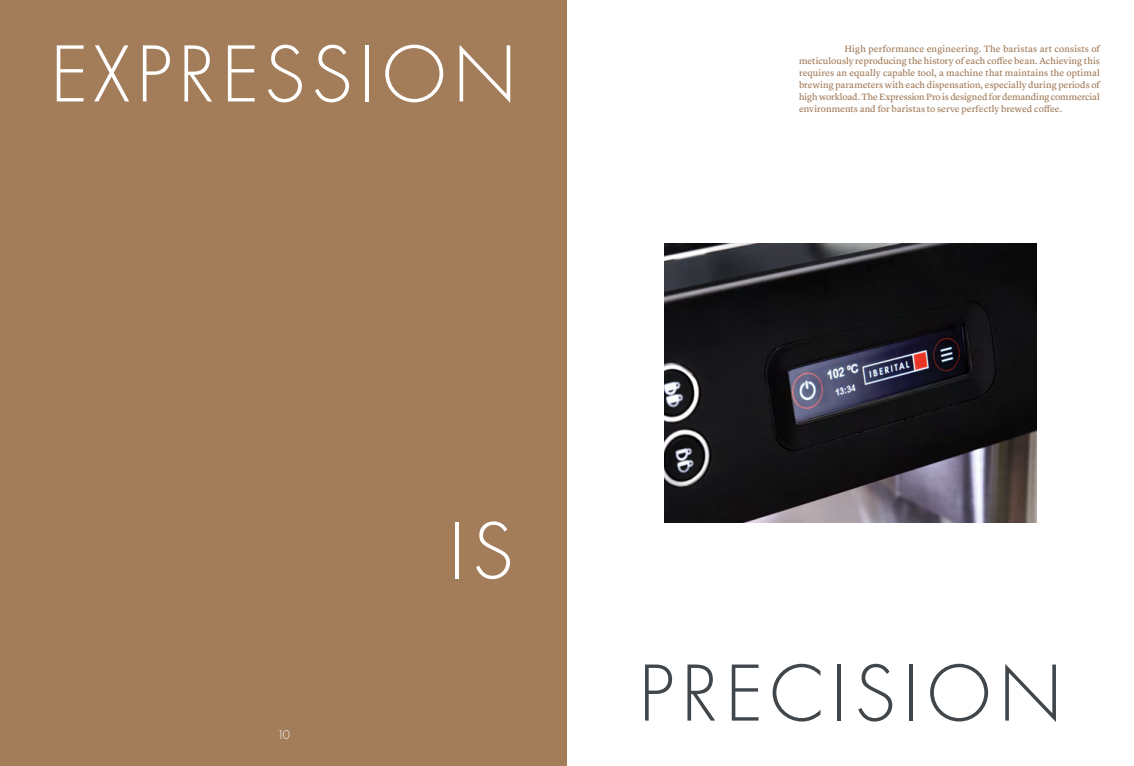
<style>
.page{position:relative;width:1134px;height:766px;background:#fff}
.page>*{position:absolute;margin:0;border:0;box-sizing:border-box;transform-origin:0 0}
.t1{font:300 84px "Futura T";color:#fff}
.t2{font:300 84px "Futura T";letter-spacing:.06em;color:#41464b}
.t3{font:300 13.2px "Futura TOT";color:#fff}
.t4{font:9.5px/12px "Lyon Text Regular No.2";color:#a37c5a;text-align:justify}
</style>
<div class="page">
<div style="left:0;top:0;width:567px;height:765px;background:#a37c5a"></div>
<img style="left:665px;top:244px;width:371px;height:278px">
<h1 class="t1" style="left:49px;top:24px;width:358px">EXPRESSION</h1>
<p class="t4" style="left:799px;top:42px;width:302px;text-indent:45px">High performance engineering. The baristas art consists of meticulously reproducing the history of each coffee bean. Achieving this requires an equally capable tool, a machine that maintains the optimal brewing parameters with each dispensation, especially during periods of high workload. The Expression Pro is designed for demanding commercial environments and for baristas to serve perfectly brewed coffee.</p>
<h2 class="t3" style="left:277px;top:727px;width:14px">10</h2>
<h1 class="t1" style="left:448px;top:501px;width:68px">IS</h1>
<h1 class="t2" style="left:637px;top:643px;width:427px">PRECISION</h1>
</div>
